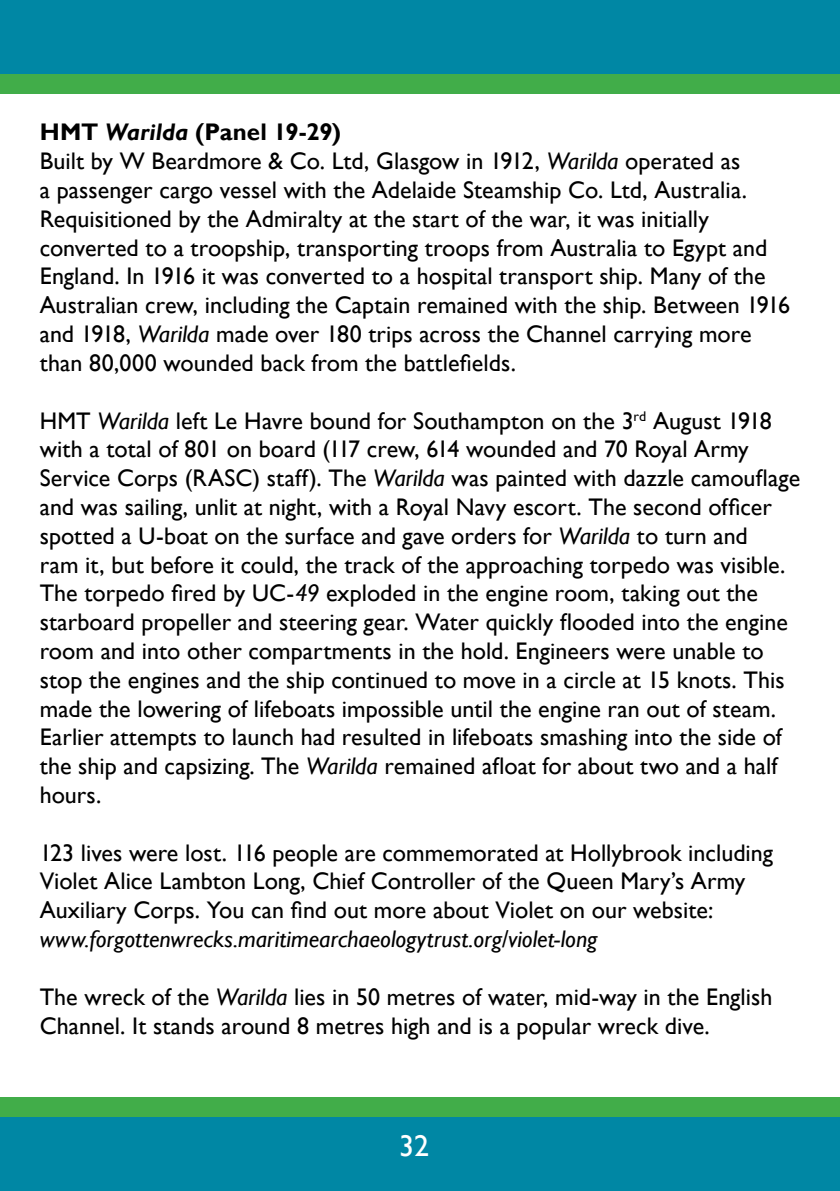
<style>
.page{position:relative;width:840px;height:1191px;background:#fff}
.page>*{position:absolute;margin:0;border:0;box-sizing:border-box;transform-origin:0 0}
.t1{font:30px "Gill Sans";color:#fff}
.t2{font:24px/28.8px "Gill Sans";color:#000}
.t3{font:italic 24px "Gill Sans";color:#000}
.s1{font-weight:700}
.s2{font-weight:700;font-style:italic}
.s3{font-style:italic}
</style>
<div class="page">
<div style="left:0;top:1097px;width:839px;height:74px;background:#41ad49"></div>
<div style="left:0;top:1117px;width:839px;height:74px;background:#0087a4"></div>
<div style="left:0;top:20px;width:839px;height:74px;background:#41ad49"></div>
<div style="left:0;top:0;width:839px;height:74px;background:#0087a4"></div>
<p class="t2" style="left:40px;top:118px;width:751px"><span class="s1">HMT</span> <span class="s2">Warilda</span> <span class="s1">(Panel 19-29)<br></span>Built by W Beardmore &amp; Co. Ltd, Glasgow in 1912, <span class="s3">Warilda</span> operated as<br>a passenger cargo vessel with the Adelaide Steamship Co. Ltd, Australia.<br>Requisitioned by the Admiralty at the start of the war, it was initially converted to a troopship, transporting troops from Australia to Egypt and England. In 1916 it was converted to a hospital transport ship. Many of the Australian crew, including the Captain remained with the ship. Between 1916 and 1918, <span class="s3">Warilda</span> made over 180 trips across the Channel carrying more than 80,000 wounded back from the battlefields.</p>
<p class="t2" style="left:40px;top:406px;width:761px">HMT <span class="s3">Warilda</span> left Le Havre bound for Southampton on the 3<sup>rd</sup> August 1918 with a total of 801 on board (117 crew, 614 wounded and 70 Royal Army Service Corps (RASC) staff). The <span class="s3">Warilda</span> was painted with dazzle camouflage and was sailing, unlit at night, with a Royal Navy escort. The second officer spotted a U-boat on the surface and gave orders for <span class="s3">Warilda</span> to turn and<br>ram it, but before it could, the track of the approaching torpedo was visible.<br>The torpedo fired by UC-<span class="s3">49</span> exploded in the engine room, taking out the starboard propeller and steering gear. Water quickly flooded into the engine room and into other compartments in the hold. Engineers were unable to stop the engines and the ship continued to move in a circle at 15 knots. This made the lowering of lifeboats impossible until the engine ran out of steam.<br>Earlier attempts to launch had resulted in lifeboats smashing into the side of the ship and capsizing. The <span class="s3">Warilda</span> remained afloat for about two and a half hours.</p>
<p class="t2" style="left:40px;top:838px;width:734px">123 lives were lost. 116 people are commemorated at Hollybrook including<br>Violet Alice Lambton Long, Chief Controller of the Queen Mary’s Army<br>Auxiliary Corps. You can find out more about Violet on our website:</p>
<p class="t3" style="left:40px;top:925px;width:559px">www.forgottenwrecks.maritimearchaeologytrust.org/violet-long</p>
<p class="t2" style="left:40px;top:982px;width:733px">The wreck of the <span class="s3">Warilda</span> lies in 50 metres of water, mid-way in the English<br>Channel. It stands around 8 metres high and is a popular wreck dive.</p>
<p class="t1" style="left:399px;top:1128px;width:31px">32</p>
</div>
